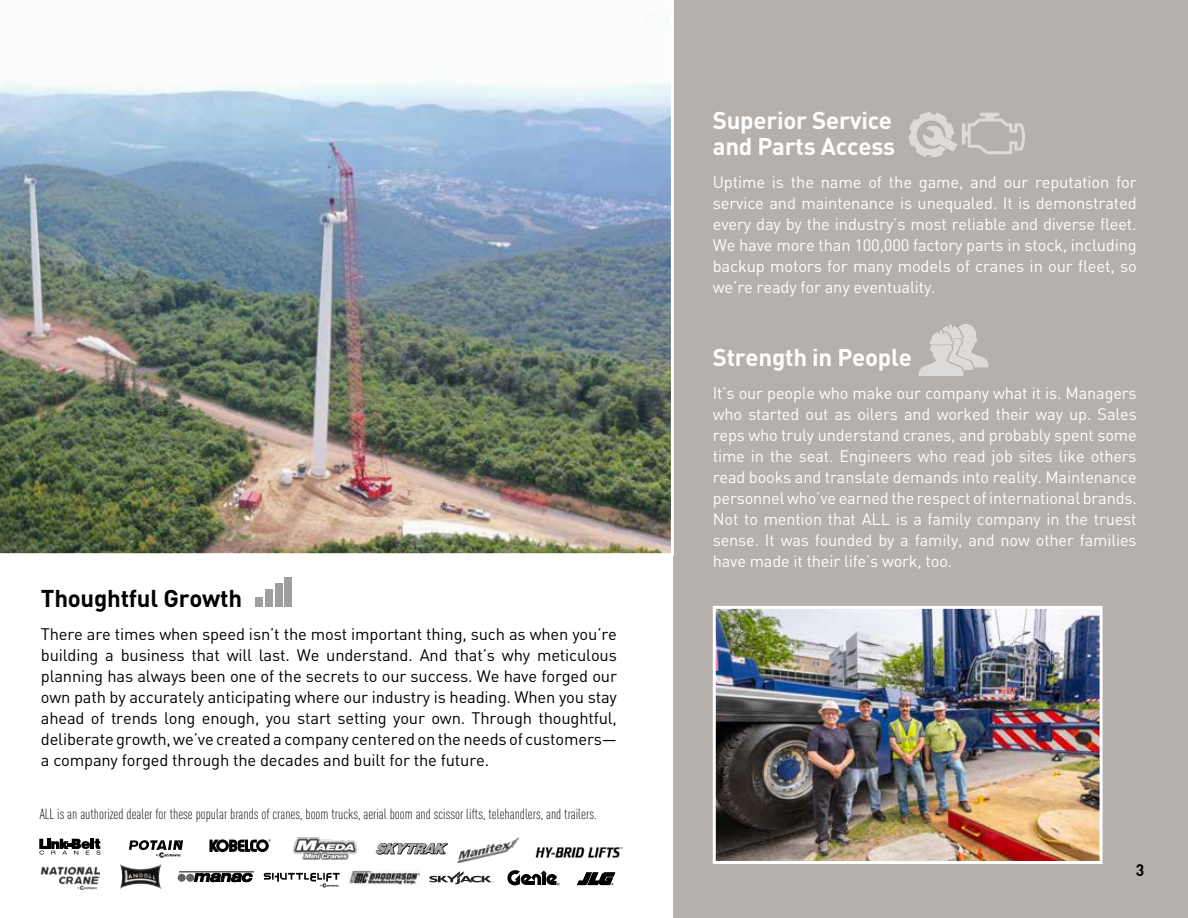
<style>
.page{position:relative;width:1188px;height:918px;background:#fff}
.page>*{position:absolute;margin:0;border:0;box-sizing:border-box;transform-origin:0 0}
.t1{font:700 24px/25.5px "DIN Pro";letter-spacing:-.01em;color:#fff}
.t2{font:700 24px "DIN Pro";letter-spacing:-.01em;color:#000}
.t3{font:16.5px/21px "DIN Pro";letter-spacing:-.01em;color:#fff;text-align:justify}
.t4{font:16.5px/21px "DIN Pro";letter-spacing:-.01em;color:#000;text-align:justify}
.t5{font:700 16.5px "DIN Pro";color:#000;scale:.95 1}
.t6{font:300 condensed 14.7px "DIN Pro";color:#000}
</style>
<div class="page">
<div style="left:674px;top:0;width:514px;height:918px;background:#b5b0ac"></div>
<img style="left:0;top:81px;width:671px;height:473px">
<svg style="left:429px;top:871px;width:65px;height:13px"></svg>
<svg style="left:577px;top:872px;width:38px;height:13px"></svg>
<img style="left:349px;top:870px;width:71px;height:15px">
<svg style="left:264px;top:873px;width:76px;height:15px"></svg>
<img style="left:41px;top:866px;width:59px;height:24px">
<svg style="left:129px;top:840px;width:54px;height:18px"></svg>
<svg style="left:39px;top:839px;width:62px;height:16px"></svg>
<img style="left:120px;top:864px;width:3px;height:25px">
<img style="left:457px;top:838px;width:62px;height:25px">
<svg style="left:507px;top:870px;width:53px;height:15px"></svg>
<img style="left:533px;top:847px;width:90px;height:12px">
<svg style="left:194px;top:873px;width:59px;height:9px"></svg>
<hr style="left:179px;top:871px;width:75px;height:2px;background:#636363">
<div style="left:178px;top:874px;width:8px;height:8px;background:#636363;border-radius:50%"></div>
<div style="left:186px;top:874px;width:8px;height:8px;background:#636363;border-radius:50%"></div>
<svg style="left:376px;top:843px;width:72px;height:12px"></svg>
<svg style="left:209px;top:839px;width:62px;height:13px"></svg>
<img style="left:293px;top:838px;width:63px;height:21px">
<img style="left:717px;top:610px;width:382px;height:250px">
<div style="left:713px;top:606px;width:390px;height:258px;border:3px solid #fff"></div>
<div style="left:256px;top:598px;width:7px;height:9px;background:#9f9f9f"></div>
<div style="left:265px;top:590px;width:8px;height:17px;background:#9f9f9f"></div>
<div style="left:275px;top:583px;width:7px;height:24px;background:#9f9f9f"></div>
<div style="left:285px;top:577px;width:7px;height:30px;background:#9f9f9f"></div>
<svg style="left:909px;top:112px;width:116px;height:45px"></svg>
<svg style="left:919px;top:324px;width:69px;height:52px"></svg>
<h1 class="t2" style="left:41px;top:578px;width:203px">Thoughtful Growth</h1>
<p class="t4" style="left:41px;top:623px;width:578px">There are times when speed isn’t the most important thing, such as when you’re building a business that will last. We understand. And that’s why meticulous planning has always been one of the secrets to our success. We have forged our own path by accurately anticipating where our industry is heading. When you stay ahead of trends long enough, you start setting your own. Through thoughtful, deliberate growth, we’ve created a company centered on the needs of customers— a company forged through the decades and built for the future.</p>
<p class="t6" style="left:40px;top:804px;width:558px">ALL is an authorized dealer for these popular brands of cranes, boom trucks, aerial boom and scissor lifts, telehandlers, and trailers.</p>
<h1 class="t1" style="left:713px;top:105px;width:184px">Superior Service and Parts Access</h1>
<p class="t3" style="left:713px;top:171px;width:426px">Uptime is the name of the game, and our reputation for service and maintenance is unequaled. It is demonstrated every day by the industry’s most reliable and diverse fleet.<br>We have more than 100,000 factory parts in stock, including backup motors for many models of cranes in our fleet, so we’re ready for any eventuality.</p>
<h1 class="t1" style="left:713px;top:342px;width:201px">Strength in People</h1>
<p class="t3" style="left:713px;top:382px;width:425px">It’s our people who make our company what it is. Managers who started out as oilers and worked their way up. Sales reps who truly understand cranes, and probably spent some time in the seat. Engineers who read job sites like others read books and translate demands into reality. Maintenance personnel who’ve earned the respect of international brands.<br>Not to mention that ALL is a family company in the truest sense. It was founded by a family, and now other families have made it their life’s work, too.</p>
<p class="t5" style="left:1136px;top:857px;width:10px">3</p>
</div>
